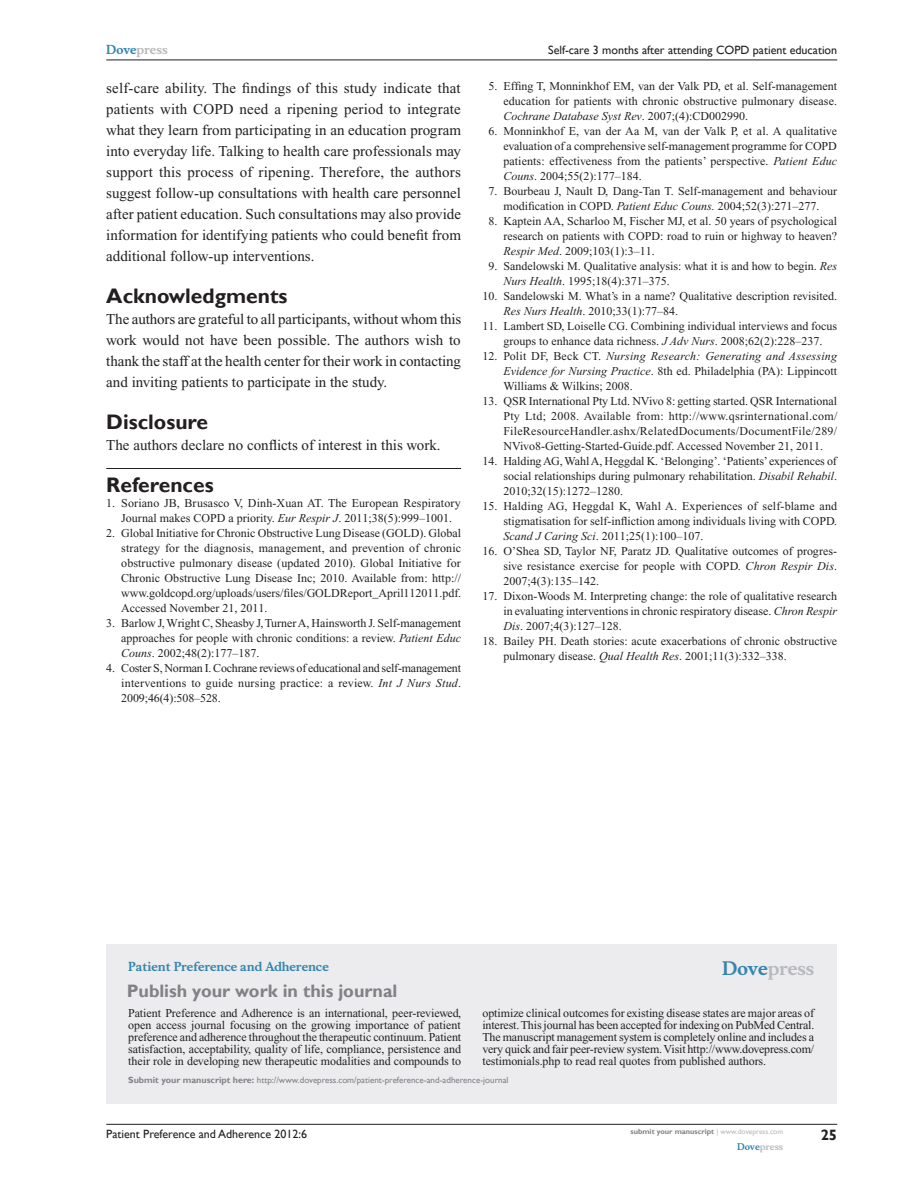
<style>
.page{position:relative;width:918px;height:1188px;background:#fff}
.page>*{position:absolute;margin:0;border:0;box-sizing:border-box;transform-origin:0 0}
.t1{font:700 21px "Gill Sans";color:#231f20}
.t2{font:700 18px "Gill Sans";color:#808285}
.t3{font:700 18px "Musee";color:#b8b9bc}
.t4{font:15px/21px "Times New Roman";color:#231f20;text-align:justify}
.t5{font:700 15px "Gill Sans";color:#231f20}
.t6{font:12px/15px "Times New Roman";color:#231f20;text-align:justify}
.t7{font:12px "Gill Sans";color:#231f20}
.t8{font:700 12px "Musee";color:#3485ae}
.t9{font:700 12px "Musee";color:#b8b9bc}
.t10{font:9px "Gill Sans";color:#808285}
.t11{font:700 9px "Musee";color:#b8b9bc}
.t12{font:700 7.5px "Gill Sans";color:#808285}
.s1{color:#3485ae}
.s2{font-style:italic}
.s3{font-weight:700}
.s4{font-weight:400;color:#b8b9bc}
</style>
<div class="page">
<div style="left:106px;top:944px;width:731px;height:159px;background:#ececee"></div>
<hr style="left:106px;top:468px;width:355px;height:1px;background:#231f20">
<hr style="left:106px;top:1124px;width:731px;height:1px;background:#231f20">
<hr style="left:106px;top:60px;width:731px;height:1px;background:#231f20">
<p class="t9" style="left:106px;top:43px;width:63px"><span class="s1">Dove</span>press</p>
<p class="t4" style="left:106px;top:77px;width:356px">self-care ability. The findings of this study indicate that patients with COPD need a ripening period to integrate what they learn from participating in an education program into everyday life. Talking to health care professionals may support this process of ripening. Therefore, the authors suggest follow-up consultations with health care personnel after patient education. Such consultations may also provide information for identifying patients who could benefit from additional follow-up interventions.</p>
<h1 class="t1" style="left:106px;top:283px;width:183px">Acknowledgments</h1>
<p class="t4" style="left:106px;top:308px;width:357px">The authors are grateful to all participants, without whom this work would not have been possible. The authors wish to thank the staff at the health center for their work in contacting and inviting patients to participate in the study.</p>
<h1 class="t1" style="left:106px;top:409px;width:103px">Disclosure</h1>
<p class="t4" style="left:106px;top:434px;width:336px">The authors declare no conflicts of interest in this work.</p>
<h1 class="t1" style="left:106px;top:472px;width:109px">References</h1>
<p class="t6" style="left:106px;top:495px;width:356px;text-align:center">1. Soriano JB, Brusasco V, Dinh-Xuan AT. The European Respiratory<br>Journal makes COPD a priority. <span class="s2">Eur Respir J</span>. 2011;38(5):999–1001.</p>
<p class="t6" style="left:121px;top:525px;width:342px;text-indent:-15px">2. Global Initiative for Chronic Obstructive Lung Disease (GOLD). Global strategy for the diagnosis, management, and prevention of chronic obstructive pulmonary disease (updated 2010). Global Initiative for Chronic Obstructive Lung Disease Inc; 2010. Available from: http:// www.goldcopd.org/uploads/users/files/GOLDReport_April112011.pdf.<br>Accessed November 21, 2011.</p>
<p class="t6" style="left:121px;top:615px;width:341px;text-indent:-15px">3. Barlow J, Wright C, Sheasby J, Turner A, Hainsworth J. Self-management approaches for people with chronic conditions: a review. <span class="s2">Patient Educ Couns</span>. 2002;48(2):177–187.</p>
<p class="t6" style="left:121px;top:660px;width:341px;text-indent:-15px">4. Coster S, Norman I. Cochrane reviews of educational and self-management interventions to guide nursing practice: a review. <span class="s2">Int J Nurs Stud</span>.<br>2009;46(4):508–528.</p>
<p class="t7" style="left:548px;top:43px;width:291px">Self-care 3 months after attending COPD patient education</p>
<p class="t6" style="left:503px;top:79px;width:335px;text-indent:-15px">5. Effing T, Monninkhof EM, van der Valk PD, et al. Self-management education for patients with chronic obstructive pulmonary disease.<br><span class="s2">Cochrane Database Syst Rev</span>. 2007;(4):CD002990.</p>
<p class="t6" style="left:503px;top:124px;width:335px;text-indent:-15px">6. Monninkhof E, van der Aa M, van der Valk P, et al. A qualitative evaluation of a comprehensive self-management programme for COPD patients: effectiveness from the patients’ perspective. <span class="s2">Patient Educ Couns</span>. 2004;55(2):177–184.</p>
<p class="t6" style="left:488px;top:184px;width:350px;text-align:center">7. Bourbeau J, Nault D, Dang-Tan T. Self-management and behaviour modification in COPD. <span class="s2">Patient Educ Couns.</span> 2004;52(3):271–277.</p>
<p class="t6" style="left:503px;top:214px;width:335px;text-indent:-15px">8. Kaptein AA, Scharloo M, Fischer MJ, et al. 50 years of psychological research on patients with COPD: road to ruin or highway to heaven?<br><span class="s2">Respir Med</span>. 2009;103(1):3–11.</p>
<p class="t6" style="left:503px;top:259px;width:335px;text-indent:-15px">9. Sandelowski M. Qualitative analysis: what it is and how to begin. <span class="s2">Res<br>Nurs Health</span>. 1995;18(4):371–375.</p>
<p class="t6" style="left:503px;top:289px;width:335px;text-indent:-21px">10. Sandelowski M. What’s in a name? Qualitative description revisited.<br><span class="s2">Res Nurs Health</span>. 2010;33(1):77–84.</p>
<p class="t6" style="left:482px;top:319px;width:356px;text-align:center">11. Lambert SD, Loiselle CG. Combining individual interviews and focus groups to enhance data richness. <span class="s2">J Adv Nurs</span>. 2008;62(2):228–237.</p>
<p class="t6" style="left:503px;top:349px;width:335px;text-indent:-21px">12. Polit DF, Beck CT. <span class="s2">Nursing Research: Generating and Assessing Evidence for Nursing Practice</span>. 8th ed. Philadelphia (PA): Lippincott Williams &amp; Wilkins; 2008.</p>
<p class="t6" style="left:503px;top:394px;width:335px;text-indent:-21px">13. QSR International Pty Ltd. NVivo 8: getting started. QSR International Pty Ltd; 2008. Available from: http://www.qsrinternational.com/ FileResourceHandler.ashx/RelatedDocuments/DocumentFile/289/ NVivo8-Getting-Started-Guide.pdf. Accessed November 21, 2011.</p>
<p class="t6" style="left:503px;top:454px;width:335px;text-indent:-21px">14. Halding AG, Wahl A, Heggdal K. ‘Belonging’. ‘Patients’ experiences of social relationships during pulmonary rehabilitation. <span class="s2">Disabil Rehabil</span>.<br>2010;32(15):1272–1280.</p>
<p class="t6" style="left:503px;top:499px;width:335px;text-indent:-21px">15. Halding AG, Heggdal K, Wahl A. Experiences of self-blame and stigmatisation for self-infliction among individuals living with COPD.<br><span class="s2">Scand J Caring Sci</span>. 2011;25(1):100–107.</p>
<p class="t6" style="left:503px;top:544px;width:335px;text-indent:-21px">16. O’Shea SD, Taylor NF, Paratz JD. Qualitative outcomes of progres&shy;sive resistance exercise for people with COPD. <span class="s2">Chron Respir Dis</span>.<br>2007;4(3):135–142.</p>
<p class="t6" style="left:503px;top:589px;width:335px;text-indent:-21px">17. Dixon-Woods M. Interpreting change: the role of qualitative research in evaluating interventions in chronic respiratory disease. <span class="s2">Chron Respir Dis</span>. 2007;4(3):127–128.</p>
<p class="t6" style="left:503px;top:634px;width:335px;text-indent:-21px">18. Bailey PH. Death stories: acute exacerbations of chronic obstructive pulmonary disease. <span class="s2">Qual Health Res</span>. 2001;11(3):332–338.</p>
<p class="t8" style="left:128px;top:959px;width:202px">Patient Preference and Adherence</p>
<h2 class="t2" style="left:127px;top:980px;width:272px">Publish your work in this journal</h2>
<h2 class="t3" style="left:722px;top:958px;width:94px"><span class="s1">Dove</span>press</h2>
<p class="t6" style="left:128px;top:1007px;width:334px;line-height:12px">Patient Preference and Adherence is an international, peer-reviewed, open access journal focusing on the growing importance of patient preference and adherence throughout the therapeutic continuum. Patient satisfaction, acceptability, quality of life, compliance, persistence and their role in developing new therapeutic modalities and compounds to</p>
<p class="t6" style="left:482px;top:1007px;width:334px;line-height:12px">optimize clinical outcomes for existing disease states are major areas of interest. This journal has been accepted for indexing on PubMed Central.<br>The manuscript management system is completely online and includes a very quick and fair peer-review system. Visit http://www.dovepress.com/ testimonials.php to read real quotes from published authors.</p>
<p class="t10" style="left:128px;top:1075px;width:382px"><span class="s3">Submit your manuscript here:</span> http://www.dovepress.com/patient-preference-and-adherence-journal</p>
<p class="t7" style="left:106px;top:1127px;width:203px">Patient Preference and Adherence 2012:6</p>
<p class="t12" style="left:631px;top:1127px;width:154px">submit your manuscript <span class="s4">| www.dovepress.com</span></p>
<p class="t11" style="left:737px;top:1141px;width:48px"><span class="s1">Dove</span>press</p>
<p class="t5" style="left:821px;top:1126px;width:18px">25</p>
</div>
